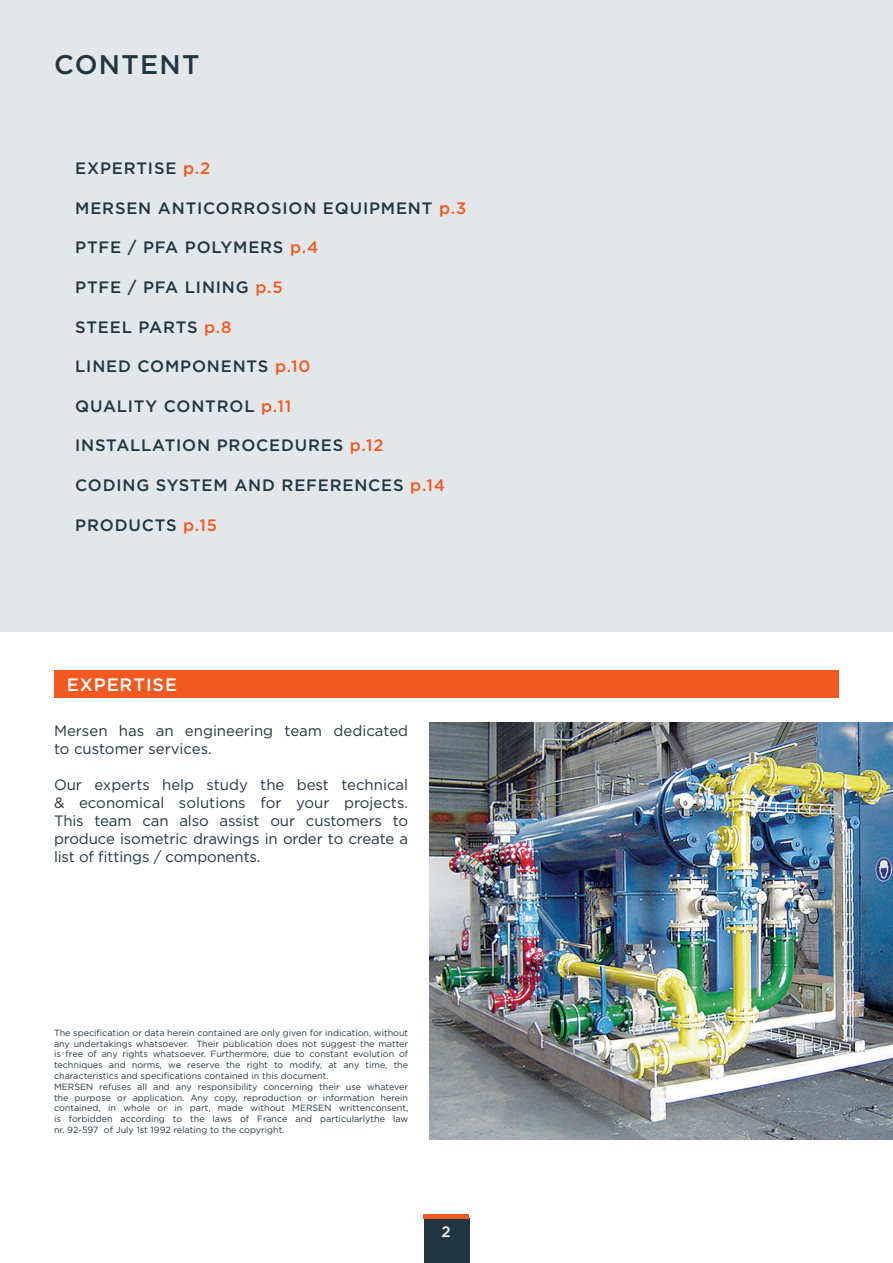
<style>
.page{position:relative;width:893px;height:1263px;background:#fff}
.page>*{position:absolute;margin:0;border:0;box-sizing:border-box;transform-origin:0 0}
.t1{font:500 26.85px "Gotham";letter-spacing:.05em;color:#223641}
.t2{font:500 18px "Gotham";letter-spacing:.05em;color:#fff}
.t3{font:500 16.5px "Gotham";letter-spacing:.05em;color:#223641}
.t4{font:15px/18px "Gotham";letter-spacing:-.01em;color:#223641}
.t5{font:500 15px "Gotham";color:#fff}
.t6{font:9px/10.8px "Gotham";color:#223641}
.s1{color:#f15921}
</style>
<div class="page">
<div style="left:0;top:0;width:893px;height:631px;background:#e3e7e9"></div>
<div style="left:424px;top:1218px;width:45px;height:45px;background:#223641"></div>
<hr style="left:424px;top:1214px;width:45px;height:4px;background:#f15921">
<div style="left:54px;top:670px;width:785px;height:28px;background:#f15921"></div>
<img style="left:430px;top:723px;width:463px;height:417px">
<h1 class="t1" style="left:54px;top:47px;width:147px">CONTENT</h1>
<h3 class="t3" style="left:75px;top:158px;width:136px">EXPERTISE <span class="s1">p.2</span></h3>
<h3 class="t3" style="left:75px;top:197px;width:393px">MERSEN ANTICORROSION EQUIPMENT <span class="s1">p.3</span></h3>
<h3 class="t3" style="left:75px;top:237px;width:245px">PTFE / PFA POLYMERS <span class="s1">p.4</span></h3>
<h3 class="t3" style="left:75px;top:276px;width:209px">PTFE / PFA LINING <span class="s1">p.5</span></h3>
<h3 class="t3" style="left:75px;top:316px;width:158px">STEEL PARTS <span class="s1">p.8</span></h3>
<h3 class="t3" style="left:75px;top:356px;width:237px">LINED COMPONENTS <span class="s1">p.10</span></h3>
<h3 class="t3" style="left:75px;top:395px;width:218px">QUALITY CONTROL <span class="s1">p.11</span></h3>
<h3 class="t3" style="left:75px;top:435px;width:310px">INSTALLATION PROCEDURES <span class="s1">p.12</span></h3>
<h3 class="t3" style="left:75px;top:474px;width:371px">CODING SYSTEM AND REFERENCES <span class="s1">p.14</span></h3>
<h3 class="t3" style="left:75px;top:514px;width:143px">PRODUCTS <span class="s1">p.15</span></h3>
<h2 class="t2" style="left:67px;top:673px;width:112px">EXPERTISE</h2>
<h3 class="t4" style="left:54px;top:722px;width:356px">Mersen has an engineering team dedicated to customer services.</h3>
<h3 class="t4" style="left:54px;top:776px;width:356px;text-align:justify">Our experts help study the best technical &amp; economical solutions for your projects.<br>This team can also assist our customers to produce isometric drawings in order to create a list of fittings / components.</h3>
<p class="t6" style="left:54px;top:1027px;width:356px">The specification or data herein contained are only given for indication, without any undertakings whatsoever. Their publication does not suggest the matter is free of any rights whatsoever. Furthermore, due to constant evolution of techniques and norms, we reserve the right to modify, at any time, the characteristics and specifications contained in this document.<br>MERSEN refuses all and any responsibility concerning their use whatever the purpose or application. Any copy, reproduction or information herein contained, in whole or in part, made without MERSEN writtenconsent, is forbidden according to the laws of France and particularlythe law nr. 92-597 of July 1st 1992 relating to the copyright.</p>
<h3 class="t5" style="left:441px;top:1222px;width:11px">2</h3>
</div>
